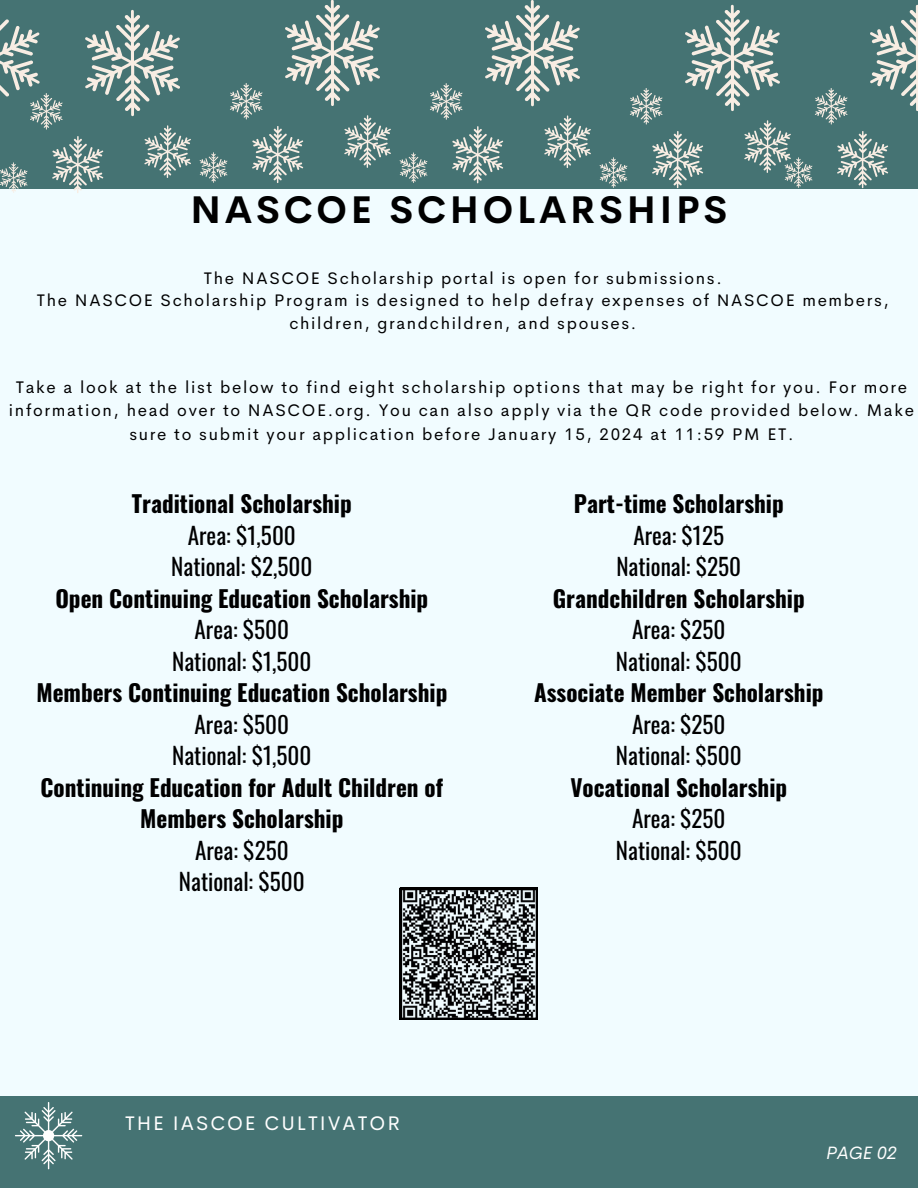
<style>
.page{position:relative;width:918px;height:1188px;background:#f1fcff}
.page>*{position:absolute;margin:0;border:0;box-sizing:border-box;transform-origin:0 0}
.t1{font:700 37.8px "Cerebri Sans";letter-spacing:.1em;color:#000}
.t2{font:700 23.1px/31.5px "Oswald";color:#000;text-align:center}
.t3{font:23.1px "Oswald";color:#000}
.t4{font:19.8px "Cerebri Sans";letter-spacing:.1em;color:#fff}
.t5{font:italic 18px "Cerebri Sans";color:#fffffe}
.t6{font:16.8px/23.2px "Cerebri Sans";letter-spacing:.1em;color:#000;text-align:center}
</style>
<div class="page">
<div style="left:0;top:1096px;width:918px;height:92px;background:#457373"></div>
<svg style="left:15px;top:1102px;width:67px;height:67px"></svg>
<div style="left:0;top:0;width:918px;height:188px;background:#457373"></div>
<svg style="left:144px;top:125px;width:47px;height:53px"></svg>
<svg style="left:0;top:162px;width:27px;height:31px"></svg>
<svg style="left:85px;top:10px;width:95px;height:106px"></svg>
<svg style="left:52px;top:136px;width:51px;height:57px"></svg>
<svg style="left:344px;top:115px;width:47px;height:53px"></svg>
<svg style="left:230px;top:83px;width:32px;height:36px"></svg>
<svg style="left:200px;top:152px;width:27px;height:31px"></svg>
<svg style="left:285px;top:0;width:95px;height:106px"></svg>
<svg style="left:252px;top:126px;width:51px;height:57px"></svg>
<svg style="left:544px;top:115px;width:47px;height:53px"></svg>
<svg style="left:430px;top:83px;width:32px;height:37px"></svg>
<svg style="left:400px;top:153px;width:27px;height:30px"></svg>
<svg style="left:485px;top:0;width:95px;height:106px"></svg>
<svg style="left:452px;top:126px;width:51px;height:57px"></svg>
<svg style="left:600px;top:5px;width:318px;height:183px"></svg>
<svg style="left:0;top:19px;width:63px;height:111px"></svg>
<svg style="left:400px;top:888px;width:138px;height:132px"></svg>
<p class="t1" style="left:191px;top:185px;width:538px">NASCOE SCHOLARSHIPS</p>
<p class="t6" style="left:204px;top:266px;width:519px">The NASCOE Scholarship portal is open for submissions.</p>
<p class="t6" style="left:37px;top:289px;width:853px;line-height:22.5px">The NASCOE Scholarship Program is designed to help defray expenses of NASCOE members, children, grandchildren, and spouses.</p>
<p class="t6" style="left:9px;top:376px;width:907px">Take a look at the list below to find eight scholarship options that may be right for you. For more information, head over to NASCOE.org. You can also apply via the QR code provided below. Make sure to submit your application before January 15, 2024 at 11:59 PM ET.</p>
<p class="t2" style="left:132px;top:487px;width:221px">Traditional Scholarship</p>
<p class="t3" style="left:188px;top:517px;width:110px">Area: $1,500</p>
<p class="t3" style="left:171px;top:548px;width:143px">National: $2,500</p>
<p class="t2" style="left:55px;top:581px;width:374px">Open Continuing Education Scholarship</p>
<p class="t3" style="left:195px;top:611px;width:96px">Area: $500</p>
<p class="t3" style="left:172px;top:643px;width:141px">National: $1,500</p>
<p class="t2" style="left:36px;top:676px;width:412px">Members Continuing Education Scholarship</p>
<p class="t3" style="left:195px;top:706px;width:96px">Area: $500</p>
<p class="t3" style="left:172px;top:737px;width:141px">National: $1,500</p>
<p class="t2" style="left:41px;top:770px;width:404px">Continuing Education for Adult Children of<br>Members Scholarship</p>
<p class="t3" style="left:195px;top:832px;width:95px">Area: $250</p>
<p class="t3" style="left:179px;top:863px;width:127px">National: $500</p>
<p class="t2" style="left:574px;top:487px;width:211px">Part-time Scholarship</p>
<p class="t3" style="left:633px;top:517px;width:92px">Area: $125</p>
<p class="t3" style="left:616px;top:548px;width:126px">National: $250</p>
<p class="t2" style="left:553px;top:581px;width:253px">Grandchildren Scholarship</p>
<p class="t3" style="left:632px;top:611px;width:95px">Area: $250</p>
<p class="t3" style="left:616px;top:643px;width:127px">National: $500</p>
<p class="t2" style="left:534px;top:676px;width:291px">Associate Member Scholarship</p>
<p class="t3" style="left:632px;top:706px;width:95px">Area: $250</p>
<p class="t3" style="left:616px;top:737px;width:127px">National: $500</p>
<p class="t2" style="left:570px;top:770px;width:218px">Vocational Scholarship</p>
<p class="t3" style="left:632px;top:800px;width:95px">Area: $250</p>
<p class="t3" style="left:616px;top:832px;width:127px">National: $500</p>
<p class="t4" style="left:125px;top:1110px;width:276px">THE IASCOE CULTIVATOR</p>
<p class="t5" style="left:826px;top:1141px;width:72px">PAGE 02</p>
</div>
